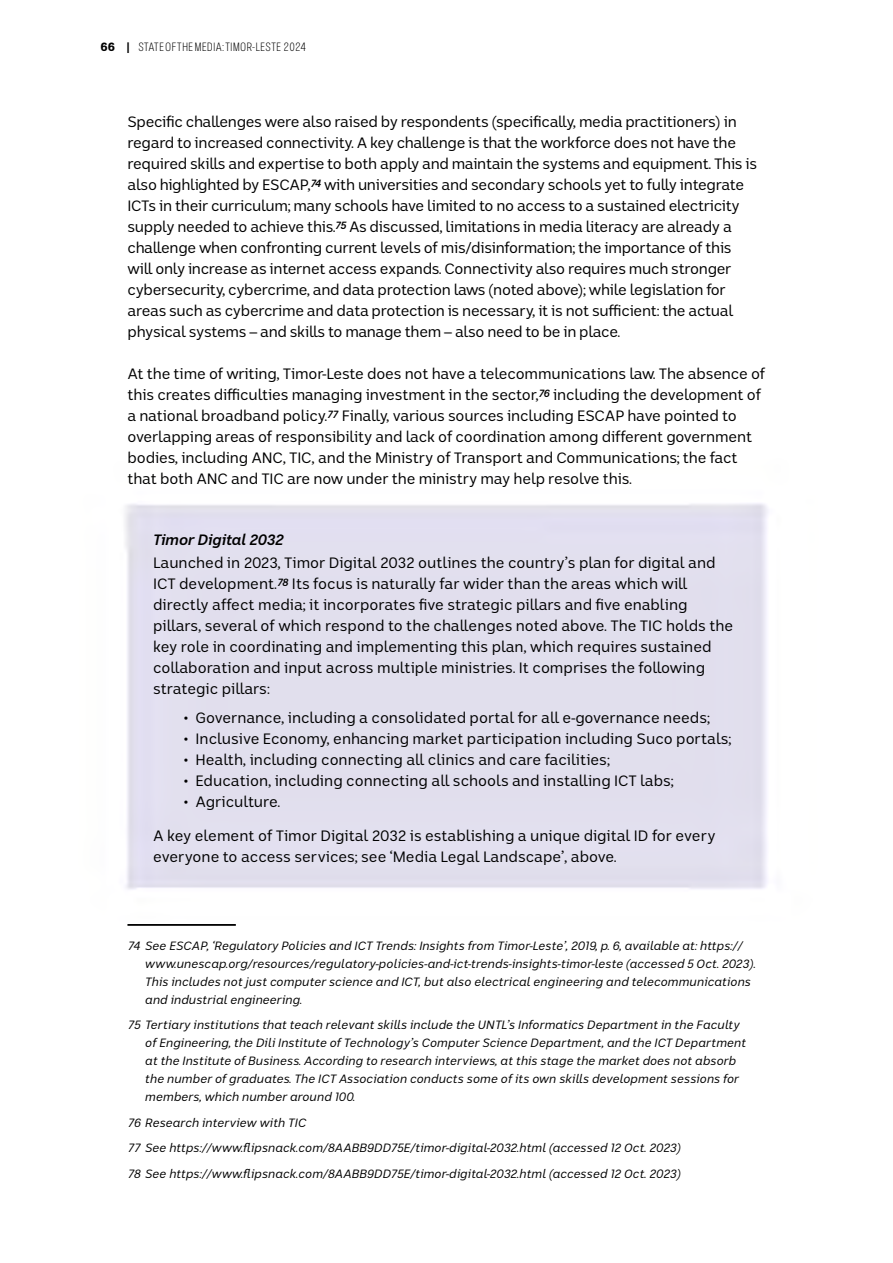
<style>
.page{position:relative;width:893px;height:1263px;background:#fff}
.page>*{position:absolute;margin:0;border:0;box-sizing:border-box;transform-origin:0 0}
.t1{font:15px/21px "ABC Sans";letter-spacing:-.015em;color:#000}
.t2{font:italic 700 15px "ABC Sans Nova";color:#000}
.t3{font:italic 12px/18px "ABC Sans";color:#000}
.t4{font:300 condensed 12px "ABC Sans Nova";letter-spacing:.005em;color:#000}
.s1{font-family:"ABC Sans";font-weight:900;font-stretch:normal}
.s2{font-family:"ABC Sans";font-weight:700}
</style>
<div class="page">
<img style="left:125px;top:503px;width:643px;height:423px">
<p class="t4" style="left:100px;top:39px;width:207px"><span class="s1">66</span> <span class="s2">|</span> STATE OF THE MEDIA: TIMOR-LESTE 2024</p>
<p class="t1" style="left:128px;top:111px;width:631px">Specific challenges were also raised by respondents (specifically, media practitioners) in regard to increased connectivity. A key challenge is that the workforce does not have the required skills and expertise to both apply and maintain the systems and equipment. This is also highlighted by ESCAP,<sup>74</sup> with universities and secondary schools yet to fully integrate ICTs in their curriculum; many schools have limited to no access to a sustained electricity supply needed to achieve this.<sup>75</sup> As discussed, limitations in media literacy are already a challenge when confronting current levels of mis/disinformation; the importance of this will only increase as internet access expands. Connectivity also requires much stronger cybersecurity, cybercrime, and data protection laws (noted above); while legislation for areas such as cybercrime and data protection is necessary, it is not sufficient: the actual physical systems – and skills to manage them – also need to be in place.</p>
<p class="t1" style="left:128px;top:363px;width:639px">At the time of writing, Timor-Leste does not have a telecommunications law. The absence of this creates difficulties managing investment in the sector,<sup>76</sup> including the development of a national broadband policy.<sup>77</sup> Finally, various sources including ESCAP have pointed to overlapping areas of responsibility and lack of coordination among different government bodies, including ANC, TIC, and the Ministry of Transport and Communications; the fact that both ANC and TIC are now under the ministry may help resolve this.</p>
<h5 class="t2" style="left:153px;top:530px;width:132px">Timor Digital 2032</h5>
<p class="t1" style="left:153px;top:552px;width:582px">Launched in 2023, Timor Digital 2032 outlines the country’s plan for digital and ICT development.<sup>78</sup> Its focus is naturally far wider than the areas which will directly affect media; it incorporates five strategic pillars and five enabling pillars, several of which respond to the challenges noted above. The TIC holds the key role in coordinating and implementing this plan, which requires sustained collaboration and input across multiple ministries. It comprises the following strategic pillars:</p>
<p class="t1" style="left:183px;top:707px;width:529px">• Governance, including a consolidated portal for all e-governance needs;</p>
<p class="t1" style="left:183px;top:728px;width:550px">• Inclusive Economy, enhancing market participation including Suco portals;</p>
<p class="t1" style="left:183px;top:749px;width:429px">• Health, including connecting all clinics and care facilities;</p>
<p class="t1" style="left:183px;top:770px;width:492px">• Education, including connecting all schools and installing ICT labs;</p>
<p class="t1" style="left:183px;top:791px;width:99px">• Agriculture.</p>
<p class="t1" style="left:153px;top:825px;width:564px">A key element of Timor Digital 2032 is establishing a unique digital ID for every everyone to access services; see ‘Media Legal Landscape’, above.</p>
<p class="t3" style="left:145px;top:936px;width:612px;text-indent:-17px">74 See ESCAP, ‘Regulatory Policies and ICT Trends: Insights from Timor-Leste’, 2019, p. 6, available at: https:// www.unescap.org/resources/regulatory-policies-and-ict-trends-insights-timor-leste (accessed 5 Oct. 2023).<br>This includes not just computer science and ICT, but also electrical engineering and telecommunications and industrial engineering.</p>
<p class="t3" style="left:145px;top:1016px;width:603px;text-indent:-17px">75 Tertiary institutions that teach relevant skills include the UNTL’s Informatics Department in the Faculty of Engineering, the Dili Institute of Technology’s Computer Science Department, and the ICT Department at the Institute of Business. According to research interviews, at this stage the market does not absorb the number of graduates. The ICT Association conducts some of its own skills development sessions for members, which number around 100.</p>
<p class="t3" style="left:128px;top:1113px;width:180px">76 Research interview with TIC</p>
<p class="t3" style="left:128px;top:1139px;width:555px">77 See https://www.flipsnack.com/8AABB9DD75E/timor-digital-2032.html (accessed 12 Oct. 2023)</p>
<p class="t3" style="left:128px;top:1165px;width:555px">78 See https://www.flipsnack.com/8AABB9DD75E/timor-digital-2032.html (accessed 12 Oct. 2023)</p>
</div>
